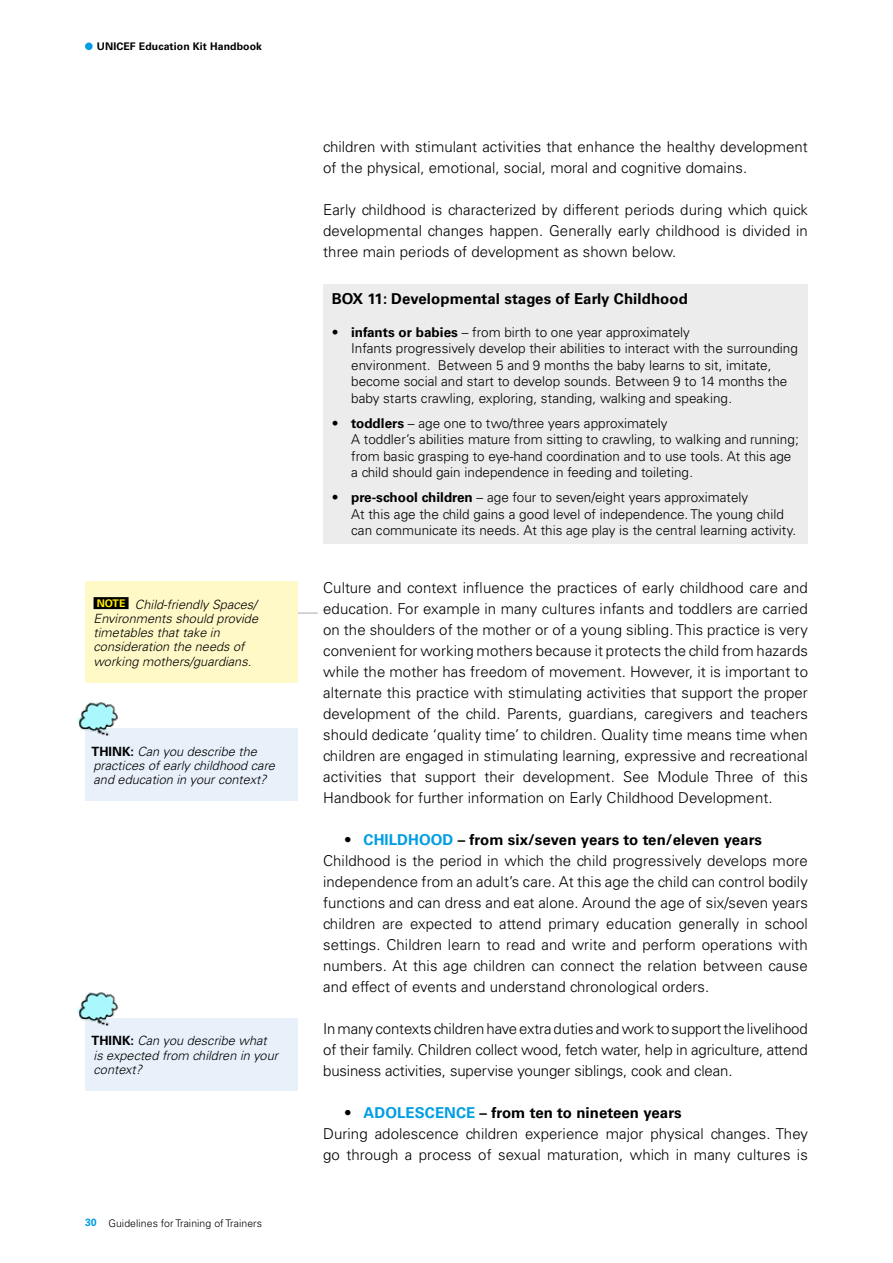
<style>
.page{position:relative;width:893px;height:1263px;background:#fff}
.page>*{position:absolute;margin:0;border:0;box-sizing:border-box;transform-origin:0 0}
.t1{font:300 15px/21px "Univers";letter-spacing:.005em;color:#000}
.t2{font:700 15px "Univers";letter-spacing:.005em;color:#000}
.t3{font:300 13.5px/16.5px "Univers";color:#000}
.t4{font:italic 300 12.75px/14.2px "Univers";color:#000}
.t5{font:300 10.5px "Univers";letter-spacing:.005em;color:#000}
.t6{font:700 10.5px "Univers";letter-spacing:.01em;color:#000}
.s1{font-weight:700;font-style:normal;font-size:10.5px;color:#ffed00}
.s2{font-weight:700;font-style:normal}
.s3{font-weight:700;color:#009ee3}
.s4{font-weight:700}
</style>
<div class="page">
<hr style="left:289px;top:612px;width:29px;height:2px;background:#c5c6c6">
<div style="left:85px;top:43px;width:8px;height:7px;background:#009ee3;border-radius:50%"></div>
<div style="left:323px;top:284px;width:485px;height:260px;background:#ececec"></div>
<div style="left:85px;top:581px;width:213px;height:102px;background:#fff9c7"></div>
<div style="left:94px;top:597px;width:35px;height:12px;background:#000"></div>
<div style="left:85px;top:728px;width:213px;height:73px;background:#e8f1fa"></div>
<img style="left:77px;top:702px;width:41px;height:34px">
<div style="left:85px;top:1018px;width:213px;height:73px;background:#e8f1fa"></div>
<img style="left:77px;top:992px;width:41px;height:34px">
<p class="t6" style="left:97px;top:41px;width:167px">UNICEF Education Kit Handbook</p>
<p class="t4" style="left:94px;top:597px;width:166px"><span class="s1">NOTE</span> Child-friendly Spaces/<br>Environments should provide timetables that take in consideration the needs of working mothers/guardians.</p>
<p class="t4" style="left:92px;top:744px;width:185px"><span class="s2">THINK:</span> Can you describe the practices of early childhood care and education in your context?</p>
<p class="t4" style="left:92px;top:1034px;width:188px"><span class="s2">THINK:</span> Can you describe what is expected from children in your context?</p>
<p class="t5" style="left:85px;top:1216px;width:178px"><span class="s3">30</span> Guidelines for Training of Trainers</p>
<p class="t1" style="left:323px;top:136px;width:486px">children with stimulant activities that enhance the healthy development of the physical, emotional, social, moral and cognitive domains.</p>
<p class="t1" style="left:323px;top:199px;width:486px;text-align:justify">Early childhood is characterized by different periods during which quick developmental changes happen. Generally early childhood is divided in three main periods of development as shown below.</p>
<p class="t2" style="left:332px;top:289px;width:358px">BOX 11: Developmental stages of Early Childhood</p>
<p class="t3" style="left:351px;top:324px;width:448px;text-indent:-19px">• <span class="s4">infants or babies</span> – from birth to one year approximately<br>Infants progressively develop their abilities to interact with the surrounding environment. Between 5 and 9 months the baby learns to sit, imitate, become social and start to develop sounds. Between 9 to 14 months the baby starts crawling, exploring, standing, walking and speaking.</p>
<p class="t3" style="left:351px;top:414px;width:449px;text-indent:-19px">• <span class="s4">toddlers</span> – age one to two/three years approximately<br>A toddler’s abilities mature from sitting to crawling, to walking and running; from basic grasping to eye-hand coordination and to use tools. At this age a child should gain independence in feeding and toileting.</p>
<p class="t3" style="left:351px;top:489px;width:447px;text-indent:-19px">• <span class="s4">pre-school children</span> – age four to seven/eight years approximately<br>At this age the child gains a good level of independence. The young child can communicate its needs. At this age play is the central learning activity.</p>
<p class="t1" style="left:323px;top:577px;width:486px;text-align:justify">Culture and context influence the practices of early childhood care and education. For example in many cultures infants and toddlers are carried on the shoulders of the mother or of a young sibling. This practice is very convenient for working mothers because it protects the child from hazards while the mother has freedom of movement. However, it is important to alternate this practice with stimulating activities that support the proper development of the child. Parents, guardians, caregivers and teachers should dedicate ‘quality time’ to children. Quality time means time when children are engaged in stimulating learning, expressive and recreational activities that support their development. See Module Three of this Handbook for further information on Early Childhood Development.</p>
<p class="t1" style="left:323px;top:829px;width:486px;text-indent:21px">• <span class="s3">CHILDHOOD</span> <span class="s4">– from six/seven years to ten/eleven years </span>Childhood is the period in which the child progressively develops more independence from an adult’s care. At this age the child can control bodily functions and can dress and eat alone. Around the age of six/seven years children are expected to attend primary education generally in school settings. Children learn to read and write and perform operations with numbers. At this age children can connect the relation between cause and effect of events and understand chronological orders.</p>
<p class="t1" style="left:323px;top:1018px;width:486px;text-align:justify">In many contexts children have extra duties and work to support the livelihood of their family. Children collect wood, fetch water, help in agriculture, attend business activities, supervise younger siblings, cook and clean.</p>
<p class="t1" style="left:323px;top:1102px;width:486px;text-indent:21px">• <span class="s3">ADOLESCENCE</span> <span class="s4">– from ten to nineteen years<br></span>During adolescence children experience major physical changes. They go through a process of sexual maturation, which in many cultures is</p>
</div>
